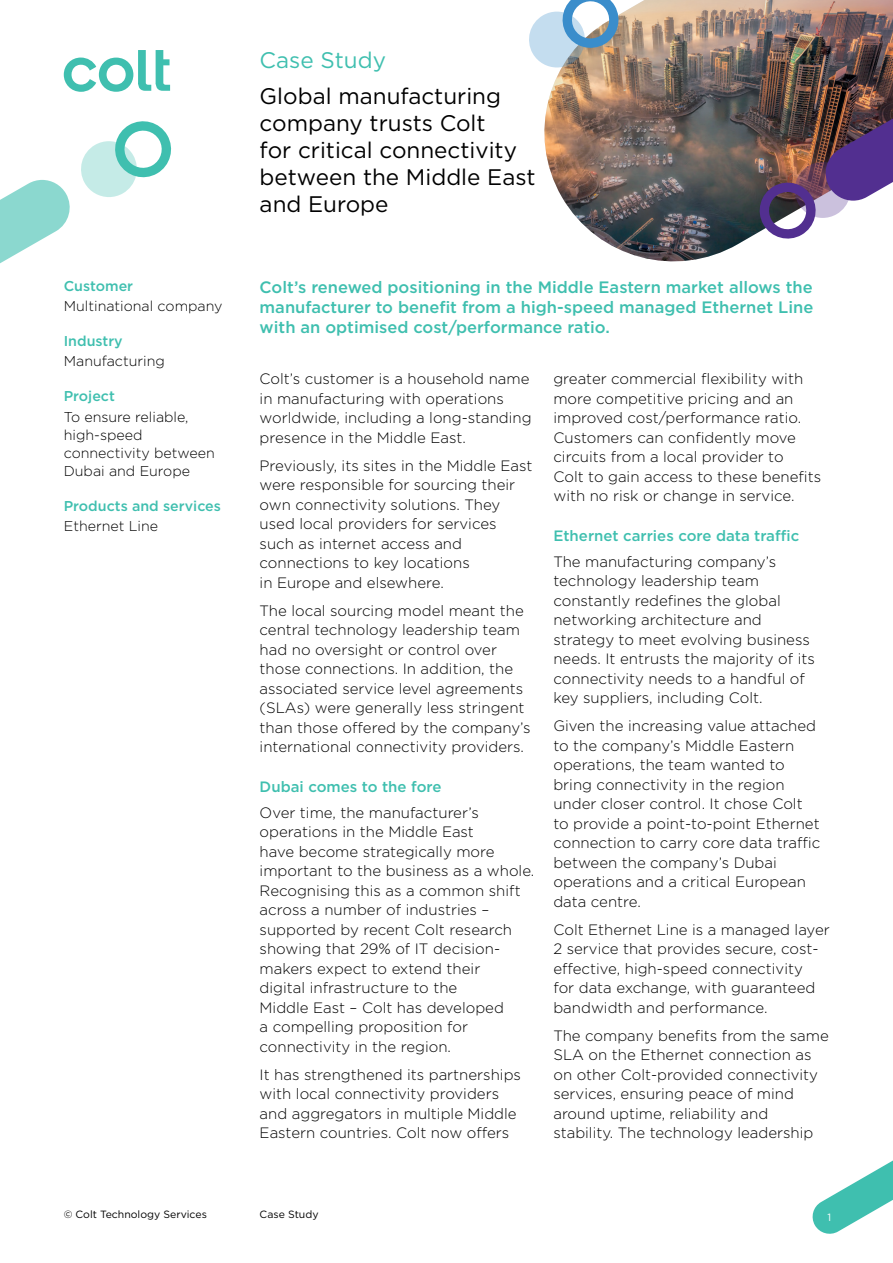
<style>
.page{position:relative;width:893px;height:1263px;background:#fff}
.page>*{position:absolute;margin:0;border:0;box-sizing:border-box;transform-origin:0 0}
.t1{font:22.5px/27px "Gotham";color:#000001}
.t2{font:22.5px "Gotham";color:#3fbfaf}
.t3{font:500 16.5px/19.8px "Gotham";color:#3fbfaf;text-align:justify}
.t4{font:300 15px/19.5px "Gotham";color:#000001}
.t5{font:500 15px "Gotham";color:#3fbfaf}
.t6{font:300 14.25px/18px "Gotham";color:#000001}
.t7{font:500 14.25px "Gotham";color:#3fbfaf}
.t8{font:10.5px "Gotham";color:#000001}
.t9{font:10.5px "Gotham";color:#fff}
</style>
<div class="page">
<img style="left:544px;top:0;width:349px;height:262px">
<svg style="left:0;top:180px;width:70px;height:84px"></svg>
<svg style="left:81px;top:121px;width:91px;height:76px"></svg>
<svg style="left:529px;top:0;width:93px;height:68px"></svg>
<img style="left:756px;top:48px;width:137px;height:195px">
<svg style="left:64px;top:50px;width:106px;height:42px"></svg>
<svg style="left:813px;top:1160px;width:80px;height:74px"></svg>
<h1 class="t2" style="left:260px;top:45px;width:128px">Case Study</h1>
<p class="t7" style="left:64px;top:277px;width:71px">Customer</p>
<p class="t6" style="left:64px;top:297px;width:160px">Multinational company</p>
<p class="t7" style="left:64px;top:332px;width:60px">Industry</p>
<p class="t6" style="left:64px;top:352px;width:103px">Manufacturing</p>
<p class="t7" style="left:64px;top:387px;width:53px">Project</p>
<p class="t6" style="left:64px;top:407px;width:153px">To ensure reliable, high-speed connectivity between<br>Dubai and Europe</p>
<p class="t7" style="left:64px;top:496px;width:159px">Products and services</p>
<p class="t6" style="left:64px;top:516px;width:96px">Ethernet Line</p>
<h1 class="t1" style="left:260px;top:82px;width:277px">Global manufacturing company trusts Colt<br>for critical connectivity between the Middle East and Europe</h1>
<p class="t3" style="left:260px;top:277px;width:555px">Colt’s renewed positioning in the Middle Eastern market allows the manufacturer to benefit from a high-speed managed Ethernet Line with an optimised cost/performance ratio.</p>
<p class="t4" style="left:260px;top:369px;width:274px">Colt’s customer is a household name in manufacturing with operations worldwide, including a long-standing presence in the Middle East.</p>
<p class="t4" style="left:260px;top:455px;width:274px">Previously, its sites in the Middle East were responsible for sourcing their own connectivity solutions. They used local providers for services such as internet access and connections to key locations<br>in Europe and elsewhere.</p>
<p class="t4" style="left:260px;top:600px;width:273px">The local sourcing model meant the central technology leadership team had no oversight or control over those connections. In addition, the associated service level agreements (SLAs) were generally less stringent than those offered by the company’s international connectivity providers.</p>
<p class="t5" style="left:260px;top:777px;width:183px">Dubai comes to the fore</p>
<p class="t4" style="left:260px;top:802px;width:276px">Over time, the manufacturer’s operations in the Middle East<br>have become strategically more important to the business as a whole.<br>Recognising this as a common shift across a number of industries – supported by recent Colt research showing that 29% of IT decision&shy;makers expect to extend their<br>digital infrastructure to the<br>Middle East – Colt has developed<br>a compelling proposition for connectivity in the region.</p>
<p class="t4" style="left:260px;top:1064px;width:263px">It has strengthened its partnerships with local connectivity providers and aggregators in multiple Middle Eastern countries. Colt now offers</p>
<p class="t4" style="left:553px;top:369px;width:269px">greater commercial flexibility with more competitive pricing and an improved cost/performance ratio.<br>Customers can confidently move circuits from a local provider to<br>Colt to gain access to these benefits with no risk or change in service.</p>
<p class="t5" style="left:553px;top:526px;width:247px">Ethernet carries core data traffic</p>
<p class="t4" style="left:553px;top:551px;width:263px">The manufacturing company’s technology leadership team constantly redefines the global networking architecture and strategy to meet evolving business needs. It entrusts the majority of its connectivity needs to a handful of key suppliers, including Colt.</p>
<p class="t4" style="left:553px;top:716px;width:268px">Given the increasing value attached to the company’s Middle Eastern operations, the team wanted to bring connectivity in the region under closer control. It chose Colt to provide a point-to-point Ethernet connection to carry core data traffic between the company’s Dubai operations and a critical European data centre.</p>
<p class="t4" style="left:553px;top:919px;width:278px">Colt Ethernet Line is a managed layer 2 service that provides secure, cost&shy;effective, high-speed connectivity<br>for data exchange, with guaranteed bandwidth and performance.</p>
<p class="t4" style="left:553px;top:1025px;width:277px">The company benefits from the same SLA on the Ethernet connection as on other Colt-provided connectivity services, ensuring peace of mind around uptime, reliability and stability. The technology leadership</p>
<p class="t8" style="left:64px;top:1208px;width:145px">© Colt Technology Services</p>
<p class="t8" style="left:260px;top:1208px;width:60px">Case Study</p>
<p class="t9" style="left:827px;top:1210px;width:5px">1</p>
</div>
